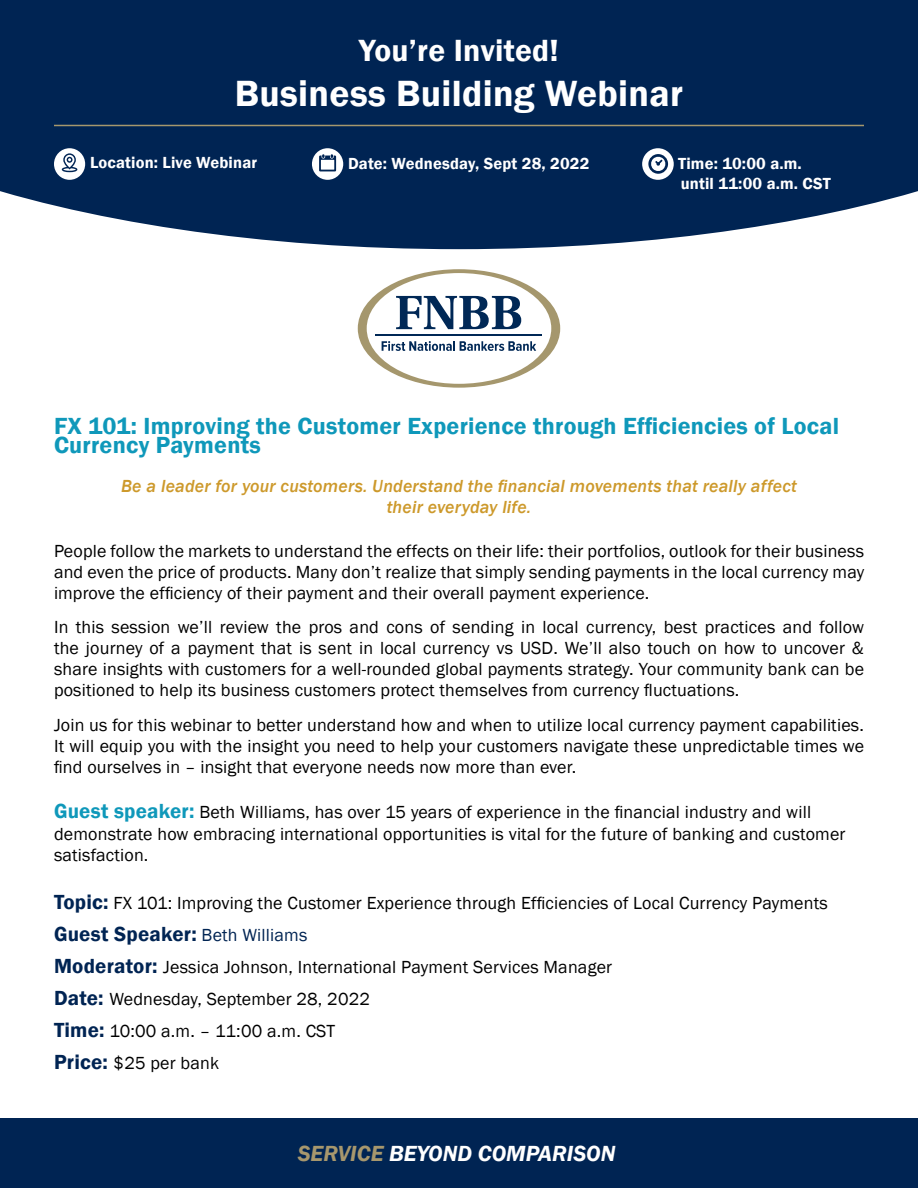
<style>
.page{position:relative;width:918px;height:1188px;background:#fff}
.page>*{position:absolute;margin:0;border:0;box-sizing:border-box;transform-origin:0 0}
.t1{font:600 37.5px "Franklin Gothic";letter-spacing:.01em;color:#fff}
.t2{font:600 31.5px "Franklin Gothic";letter-spacing:.01em;color:#fff}
.t3{font:600 24px/19.5px "Franklin Gothic";letter-spacing:.01em;color:#0f98ba}
.t4{font:italic 600 22.5px "Franklin Gothic";color:#fff}
.t5{font:600 21px "Franklin Gothic";letter-spacing:.01em;color:#002453}
.t6{font:18px/21px "Franklin Gothic";letter-spacing:.01em;color:#000;text-align:justify}
.t7{font:italic 500 18px/21px "Franklin Gothic";letter-spacing:.01em;color:#cd992b;text-align:center}
.t8{font:600 16.5px/19.5px "Franklin Gothic";letter-spacing:.01em;color:#fff}
.s1{font-weight:600;font-size:21px;color:#0f98ba}
.s2{font-weight:600;font-size:21px;color:#002453}
.s3{font-weight:400;font-size:18px}
.s4{color:#a7976d}
</style>
<div class="page">
<div style="left:0;top:1118px;width:918px;height:70px;background:#002453"></div>
<svg style="left:0;top:0;width:918px;height:249px;background:#13345f"></svg>
<div style="left:312px;top:148px;width:31px;height:32px;background:#fff;border-radius:50%"></div>
<svg style="left:319px;top:154px;width:17px;height:17px"></svg>
<svg style="left:358px;top:269px;width:202px;height:119px"></svg>
<svg style="left:54px;top:148px;width:31px;height:32px"></svg>
<div style="left:642px;top:148px;width:32px;height:32px;background:#fff;border-radius:50%"></div>
<svg style="left:648px;top:154px;width:20px;height:20px"></svg>
<hr style="left:54px;top:125px;width:810px;height:1px;background:#a5976d">
<h2 class="t2" style="left:359px;top:31px;width:201px">You’re Invited!</h2>
<h1 class="t1" style="left:235px;top:70px;width:450px">Business Building Webinar</h1>
<p class="t8" style="left:90px;top:153px;width:169px">Location: Live Webinar</p>
<p class="t8" style="left:678px;top:154px;width:154px">Time: 10:00 a.m. until 11:00 a.m. CST</p>
<p class="t8" style="left:348px;top:154px;width:243px">Date: Wednesday, Sept 28, 2022</p>
<h3 class="t3" style="left:54px;top:416px;width:787px">FX 101: Improving the Customer Experience through Efficiencies of Local<br>Currency Payments</h3>
<p class="t7" style="left:121px;top:476px;width:677px">Be a leader for your customers. Understand the financial movements that really affect their everyday life.</p>
<p class="t6" style="left:54px;top:541px;width:812px">People follow the markets to understand the effects on their life: their portfolios, outlook for their business and even the price of products. Many don’t realize that simply sending payments in the local currency may improve the efficiency of their payment and their overall payment experience.</p>
<p class="t6" style="left:54px;top:617px;width:812px">In this session we’ll review the pros and cons of sending in local currency, best practices and follow the journey of a payment that is sent in local currency vs USD. We’ll also touch on how to uncover &amp; share insights with customers for a well-rounded global payments strategy. Your community bank can be positioned to help its business customers protect themselves from currency fluctuations.</p>
<p class="t6" style="left:54px;top:715px;width:812px">Join us for this webinar to better understand how and when to utilize local currency payment capabilities.<br>It will equip you with the insight you need to help your customers navigate these unpredictable times we find ourselves in – insight that everyone needs now more than ever.</p>
<p class="t6" style="left:54px;top:802px;width:793px;line-height:21.6px;text-align:left"><span class="s1">Guest speaker:</span> Beth Williams, has over 15 years of experience in the financial industry and will demonstrate how embracing international opportunities is vital for the future of banking and customer satisfaction.</p>
<p class="t6" style="left:54px;top:893px;width:775px"><span class="s2">Topic:</span> FX 101: Improving the Customer Experience through Efficiencies of Local Currency Payments</p>
<p class="t5" style="left:54px;top:921px;width:255px">Guest Speaker: <span class="s3">Beth Williams</span></p>
<p class="t6" style="left:54px;top:951px;width:560px;line-height:32px;text-align:left"><span class="s2">Moderator:</span> Jessica Johnson, International Payment Services Manager <span class="s2">Date:</span> Wednesday, September 28, 2022<br><span class="s2">Time:</span> 10:00 a.m. – 11:00 a.m. CST<br><span class="s2">Price:</span> $25 per bank</p>
<p class="t4" style="left:298px;top:1139px;width:319px"><span class="s4">SERVICE</span> BEYOND COMPARISON</p>
</div>
